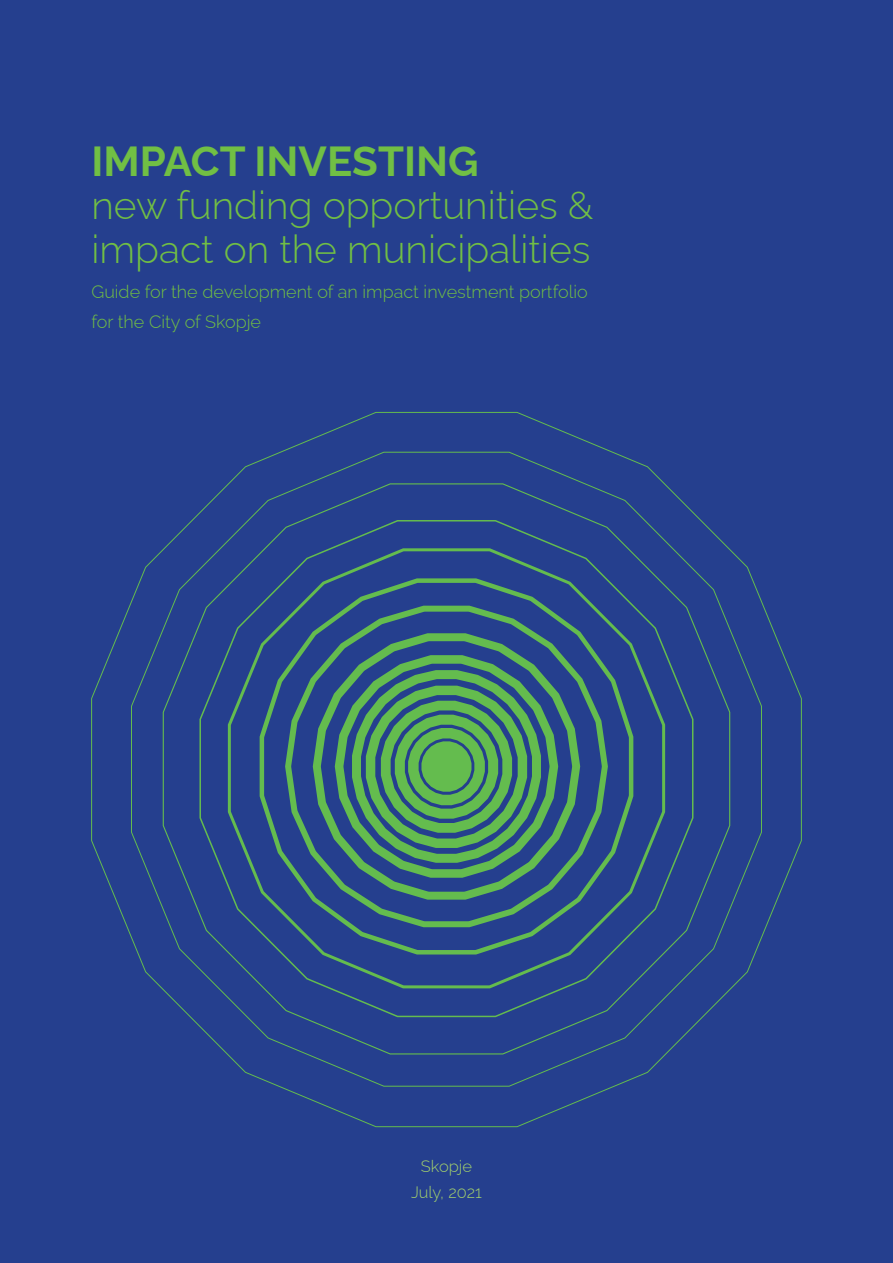
<style>
.page{position:relative;width:893px;height:1263px;background:#253f8e}
.page>*{position:absolute;margin:0;border:0;box-sizing:border-box;transform-origin:0 0}
.t1{font:100 42px "Raleway";color:#71bf44}
.t2{font:100 39px "Raleway";color:#71bf44}
.t3{font:100 18px "Raleway";color:#71bf44}
.t4{font:100 16.5px "Raleway";color:#a2d06d}
</style>
<div class="page">
<svg style="left:91px;top:412px;width:711px;height:715px"></svg>
<p class="t1" style="left:91px;top:127px;width:389px">IMPACT INVESTING</p>
<p class="t2" style="left:91px;top:174px;width:503px">new funding opportunities &amp;</p>
<p class="t2" style="left:91px;top:218px;width:501px">impact on the municipalities</p>
<p class="t3" style="left:91px;top:278px;width:498px">Guide for the development of an impact investment portfolio</p>
<p class="t3" style="left:91px;top:308px;width:171px">for the City of Skopje</p>
<p class="t4" style="left:421px;top:1153px;width:53px">Skopje</p>
<p class="t4" style="left:411px;top:1179px;width:72px">July, 2021</p>
</div>
